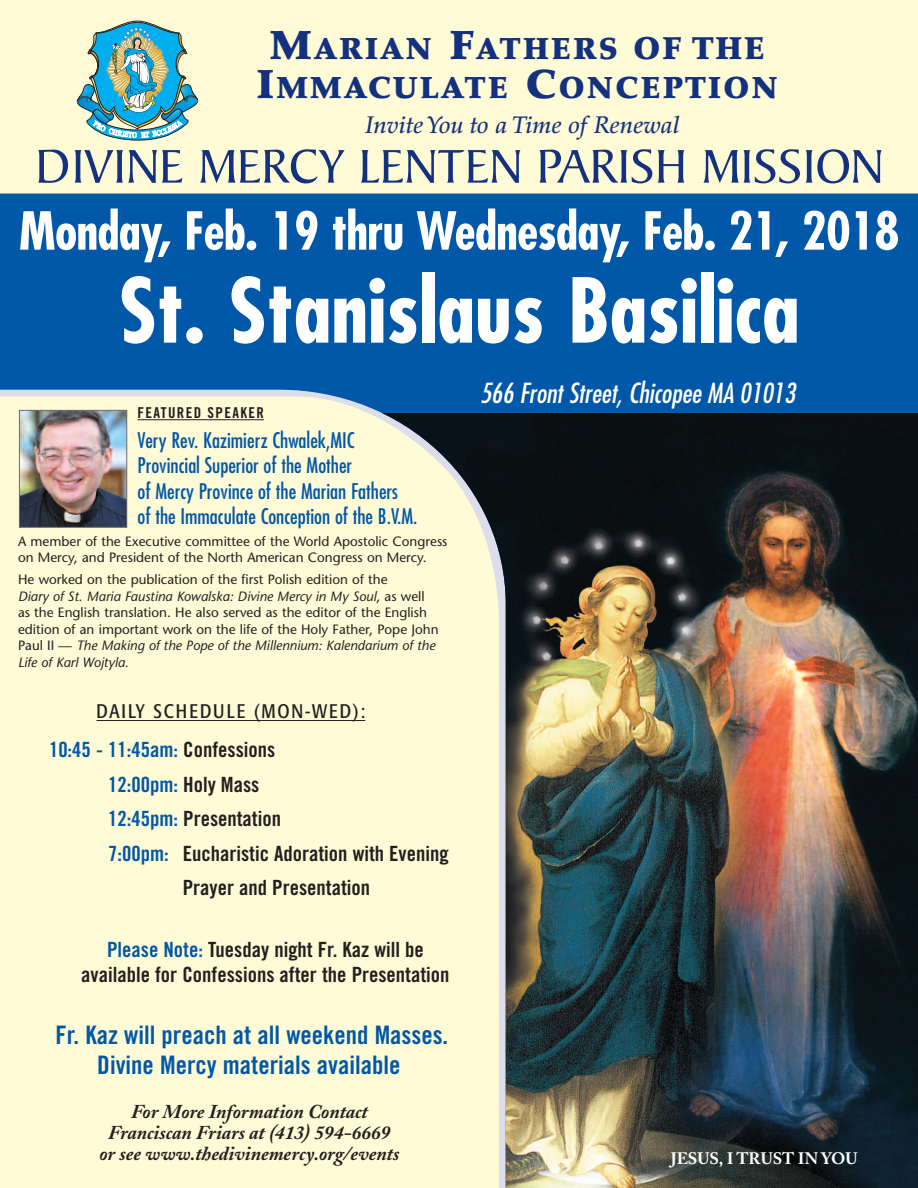
<style>
.page{position:relative;width:918px;height:1188px;background:#fffbd6}
.page>*{position:absolute;margin:0;border:0;box-sizing:border-box;transform-origin:0 0}
.t1{font:700 condensed 87px "Futura";color:#fff}
.t2{font:700 condensed 51px "Futura";letter-spacing:-.015em;color:#fff}
.t3{font:51px "Baker Signet";color:#13317e}
.t4{font:900 30.3px/39px "Palatino";letter-spacing:.08em;color:#13317e;text-align:center}
.t5{font:italic condensed 27px "Futura";color:#fff}
.t6{font:25.5px/30px "Trade Gothic Bold Cond Twenty";color:#0157a8;text-align:center}
.t7{font:italic 500 24px "Palatino";color:#13317e}
.t8{font:21px/25.5px "Trade Gothic Bold Cond Twenty";color:#231f20;text-align:center}
.t9{font:condensed 21px/25.5px "Futura";color:#0157a8}
.t10{font:21px "Trade Gothic Bold Cond Twenty";color:#0157a8}
.t11{font:italic 700 19.5px/21px "Adobe Caslon";color:#231f20;text-align:center}
.t12{font:condensed 19.5px "Formata";letter-spacing:.09em;color:#231f20}
.t13{font:700 16.5px "Adobe Caslon";color:#fff}
.t14{font:15px "Trade Gothic Bold Cond Twenty";letter-spacing:.09em;color:#231f20}
.t15{font:13.5px/16.5px "Stone Sans";color:#231f20}
.s1{font-size:40.5px}
.s2{font-size:31.5px}
.s3{font-style:italic}
.s4{color:#231f20}
.s5{color:#0157a8}
</style>
<div class="page">
<img style="left:77px;top:21px;width:121px;height:120px">
<svg style="left:0;top:194px;width:918px;height:527px;fill:#0157a8"></svg>
<img style="left:383px;top:414px;width:535px;height:774px">
<hr style="left:97px;top:720px;width:268px;height:1px;background:#231f20">
<hr style="left:138px;top:419px;width:126px;height:1px;background:#231f20">
<img style="left:21px;top:412px;width:104px;height:114px">
<div style="left:19px;top:410px;width:108px;height:118px;border:1px solid #6c6d70"></div>
<h3 class="t4" style="left:257px;top:33px;width:523px"><span class="s1">M</span>ARIAN <span class="s1">F</span>ATHERS <span class="s2">OF THE<br></span><span class="s1">I</span>MMACULATE <span class="s1">C</span>ONCEPTION</h3>
<h3 class="t7" style="left:366px;top:116px;width:316px">InviteYou to a Time of Renewal</h3>
<h2 class="t3" style="left:37px;top:147px;width:849px">DIVINE MERCY LENTEN PARISH MISSION</h2>
<h2 class="t2" style="left:19px;top:209px;width:882px">Monday, Feb. 19 thru Wednesday, Feb. 21, 2018</h2>
<h1 class="t1" style="left:119px;top:272px;width:682px">St. Stanislaus Basilica</h1>
<h3 class="t5" style="left:480px;top:380px;width:316px">566 Front Street, Chicopee MA 01013</h3>
<p class="t14" style="left:138px;top:407px;width:128px">FEATURED SPEAKER</p>
<h3 class="t9" style="left:138px;top:428px;width:281px">Very Rev. Kazimierz Chwalek,MIC Provincial Superior of the Mother<br>of Mercy Province of the Marian Fathers<br>of the Immaculate Conception of the B.V.M.</h3>
<p class="t15" style="left:18px;top:534px;width:431px">A member of the Executive committee of the World Apostolic Congress on Mercy, and President of the North American Congress on Mercy.</p>
<p class="t15" style="left:18px;top:573px;width:422px">He worked on the publication of the first Polish edition of the<br><span class="s3">Diary of St. Maria Faustina Kowalska: Divine Mercy in My Soul</span>, as well as the English translation. He also served as the editor of the English edition of an important work on the life of the Holy Father, Pope John Paul II — <span class="s3">The Making of the Pope of the Millennium: Kalendarium of the Life of Karl Wojtyla.</span></p>
<h3 class="t12" style="left:96px;top:703px;width:270px">DAILY SCHEDULE (MON-WED):</h3>
<h3 class="t10" style="left:49px;top:742px;width:228px">10:45 - 11:45am: <span class="s4">Confessions</span></h3>
<h3 class="t10" style="left:108px;top:776px;width:153px">12:00pm: <span class="s4">Holy Mass</span></h3>
<h3 class="t8" style="left:108px;top:808px;width:174px"><span class="s5">12:45pm:</span> Presentation</h3>
<h3 class="t8" style="left:108px;top:842px;width:342px"><span class="s5">7:00pm:</span> Eucharistic Adoration with Evening</h3>
<h3 class="t8" style="left:183px;top:877px;width:189px">Prayer and Presentation</h3>
<h3 class="t8" style="left:81px;top:938px;width:370px"><span class="s5">Please Note:</span> Tuesday night Fr. Kaz will be available for Confessions after the Presentation</h3>
<h3 class="t6" style="left:56px;top:1022px;width:394px">Fr. Kaz will preach at all weekend Masses.<br>Divine Mercy materials available</h3>
<h3 class="t11" style="left:99px;top:1103px;width:302px">For More Information Contact<br>Franciscan Friars at (413) 594-6669 or see www.thedivinemercy.org/events</h3>
<p class="t13" style="left:671px;top:1152px;width:188px">JESUS, I TRUST IN YOU</p>
</div>
